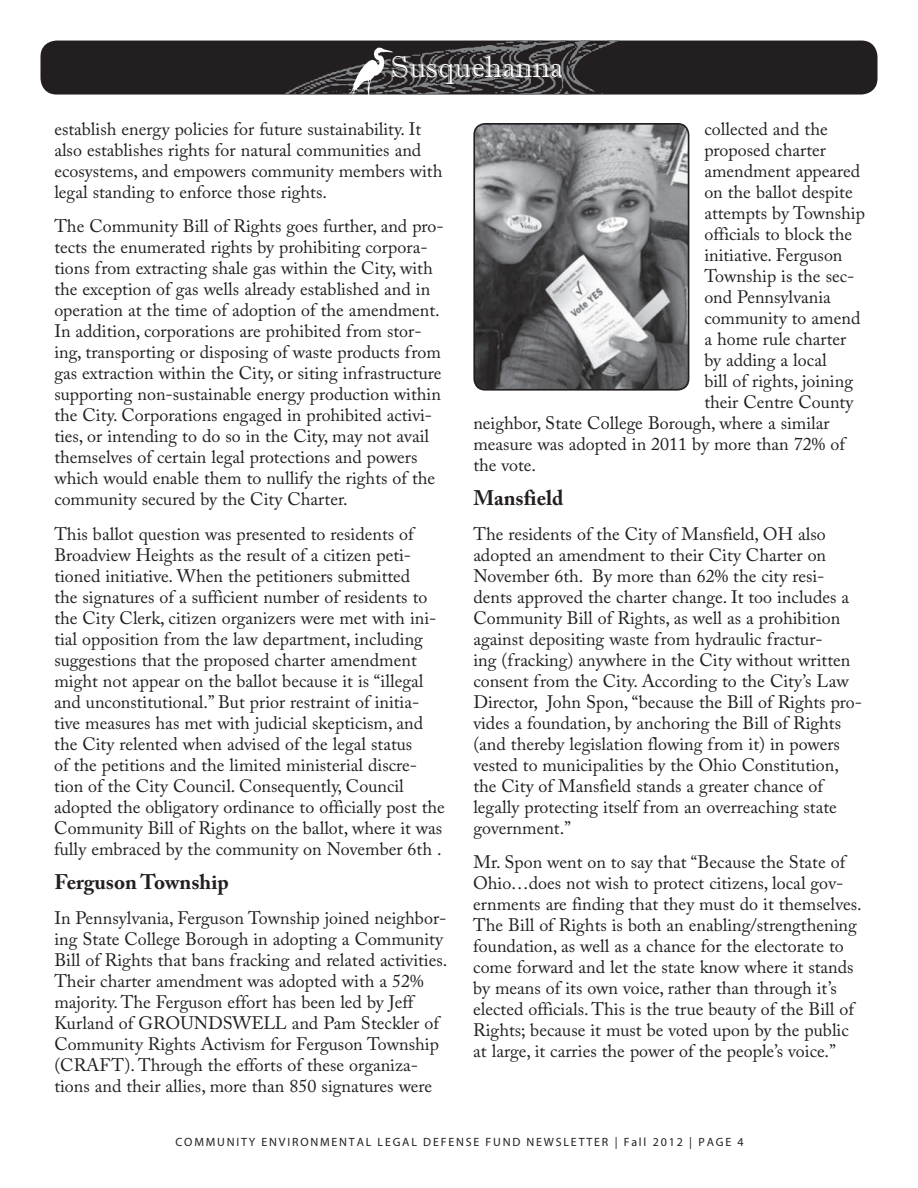
<style>
.page{position:relative;width:918px;height:1188px;background:#fff}
.page>*{position:absolute;margin:0;border:0;box-sizing:border-box;transform-origin:0 0}
.t1{font:30px "Imprint MT Shadow";color:#fff}
.t2{font:700 21px "Adobe Caslon Pro";color:#231f20}
.t3{font:18px/21px "Adobe Caslon Pro";color:#231f20}
.t4{font:12px "Myriad Pro";letter-spacing:.15em;color:#231f20}
</style>
<div class="page">
<div style="left:40px;top:41px;width:838px;height:54px;background:#231f20;border-radius:16px"></div>
<img style="left:276px;top:41px;width:389px;height:54px">
<img style="left:347px;top:46px;width:48px;height:49px">
<img style="left:476px;top:124px;width:213px;height:264px">
<div style="left:473px;top:123px;width:216px;height:268px;border:2px solid #231f20;border-radius:11px"></div>
<h1 class="t1" style="left:391px;top:49px;width:174px">Susquehanna</h1>
<p class="t3" style="left:54px;top:118px;width:390px">establish energy policies for future sustainability. It also establishes rights for natural communities and ecosystems, and empowers community members with legal standing to enforce those rights.</p>
<p class="t3" style="left:54px;top:216px;width:391px">The Community Bill of Rights goes further, and pro&shy;tects the enumerated rights by prohibiting corpora&shy;tions from extracting shale gas within the City, with the exception of gas wells already established and in operation at the time of adoption of the amendment.<br>In addition, corporations are prohibited from stor&shy;ing, transporting or disposing of waste products from gas extraction within the City, or siting infrastructure supporting non-sustainable energy production within the City. Corporations engaged in prohibited activi&shy;ties, or intending to do so in the City, may not avail themselves of certain legal protections and powers which would enable them to nullify the rights of the community secured by the City Charter.</p>
<p class="t3" style="left:54px;top:523px;width:392px">This ballot question was presented to residents of Broadview Heights as the result of a citizen peti&shy;tioned initiative. When the petitioners submitted<br>the signatures of a sufficient number of residents to the City Clerk, citizen organizers were met with ini&shy;tial opposition from the law department, including suggestions that the proposed charter amendment might not appear on the ballot because it is “illegal and unconstitutional.” But prior restraint of initia&shy;tive measures has met with judicial skepticism, and the City relented when advised of the legal status<br>of the petitions and the limited ministerial discre&shy;tion of the City Council. Consequently, Council adopted the obligatory ordinance to officially post the Community Bill of Rights on the ballot, where it was fully embraced by the community on November 6th .</p>
<p class="t2" style="left:54px;top:870px;width:176px">Ferguson Township</p>
<p class="t3" style="left:54px;top:907px;width:395px">In Pennsylvania, Ferguson Township joined neighbor&shy;ing State College Borough in adopting a Community Bill of Rights that bans fracking and related activities.<br>Their charter amendment was adopted with a 52% majority. The Ferguson effort has been led by Jeff Kurland of GROUNDSWELL and Pam Steckler of Community Rights Activism for Ferguson Township (CRAFT). Through the efforts of these organiza&shy;tions and their allies, more than 850 signatures were</p>
<p class="t3" style="left:704px;top:118px;width:125px">collected and the</p>
<p class="t3" style="left:704px;top:139px;width:123px">proposed charter</p>
<p class="t3" style="left:704px;top:160px;width:157px">amendment appeared</p>
<p class="t3" style="left:704px;top:181px;width:150px">on the ballot despite</p>
<p class="t3" style="left:704px;top:202px;width:162px">attempts by Township</p>
<p class="t3" style="left:704px;top:223px;width:149px">officials to block the</p>
<p class="t3" style="left:704px;top:244px;width:140px">initiative. Ferguson</p>
<p class="t3" style="left:704px;top:265px;width:152px">Township is the sec-</p>
<p class="t3" style="left:704px;top:286px;width:128px">ond Pennsylvania</p>
<p class="t3" style="left:704px;top:307px;width:158px">community to amend</p>
<p class="t3" style="left:704px;top:328px;width:144px">a home rule charter</p>
<p class="t3" style="left:704px;top:349px;width:124px">by adding a local</p>
<p class="t3" style="left:704px;top:370px;width:150px">bill of rights, joining</p>
<p class="t3" style="left:704px;top:391px;width:151px">their Centre County</p>
<p class="t3" style="left:473px;top:412px;width:358px">neighbor, State College Borough, where a similar</p>
<p class="t3" style="left:473px;top:433px;width:373px">measure was adopted in 2011 by more than 72% of</p>
<p class="t3" style="left:473px;top:454px;width:64px">the vote.</p>
<p class="t2" style="left:473px;top:486px;width:92px">Mansfield</p>
<p class="t3" style="left:473px;top:523px;width:390px">The residents of the City of Mansfield, OH also adopted an amendment to their City Charter on November 6th. By more than 62% the city resi&shy;dents approved the charter change. It too includes a Community Bill of Rights, as well as a prohibition against depositing waste from hydraulic fractur-<br>ing (fracking) anywhere in the City without written consent from the City. According to the City’s Law Director, John Spon, “because the Bill of Rights pro&shy;vides a foundation, by anchoring the Bill of Rights (and thereby legislation flowing from it) in powers vested to municipalities by the Ohio Constitution, the City of Mansfield stands a greater chance of legally protecting itself from an overreaching state government.”</p>
<p class="t3" style="left:473px;top:852px;width:390px">Mr. Spon went on to say that “Because the State of Ohio…does not wish to protect citizens, local gov&shy;ernments are finding that they must do it themselves.<br>The Bill of Rights is both an enabling/strengthening foundation, as well as a chance for the electorate to come forward and let the state know where it stands by means of its own voice, rather than through it’s elected officials. This is the true beauty of the Bill of Rights; because it must be voted upon by the public at large, it carries the power of the people’s voice.”</p>
<p class="t4" style="left:176px;top:1134px;width:569px">COMMUNITY ENVIRONMENTAL LEGAL DEFENSE FUND NEWSLETTER | Fall 2012 | PAGE 4</p>
</div>
